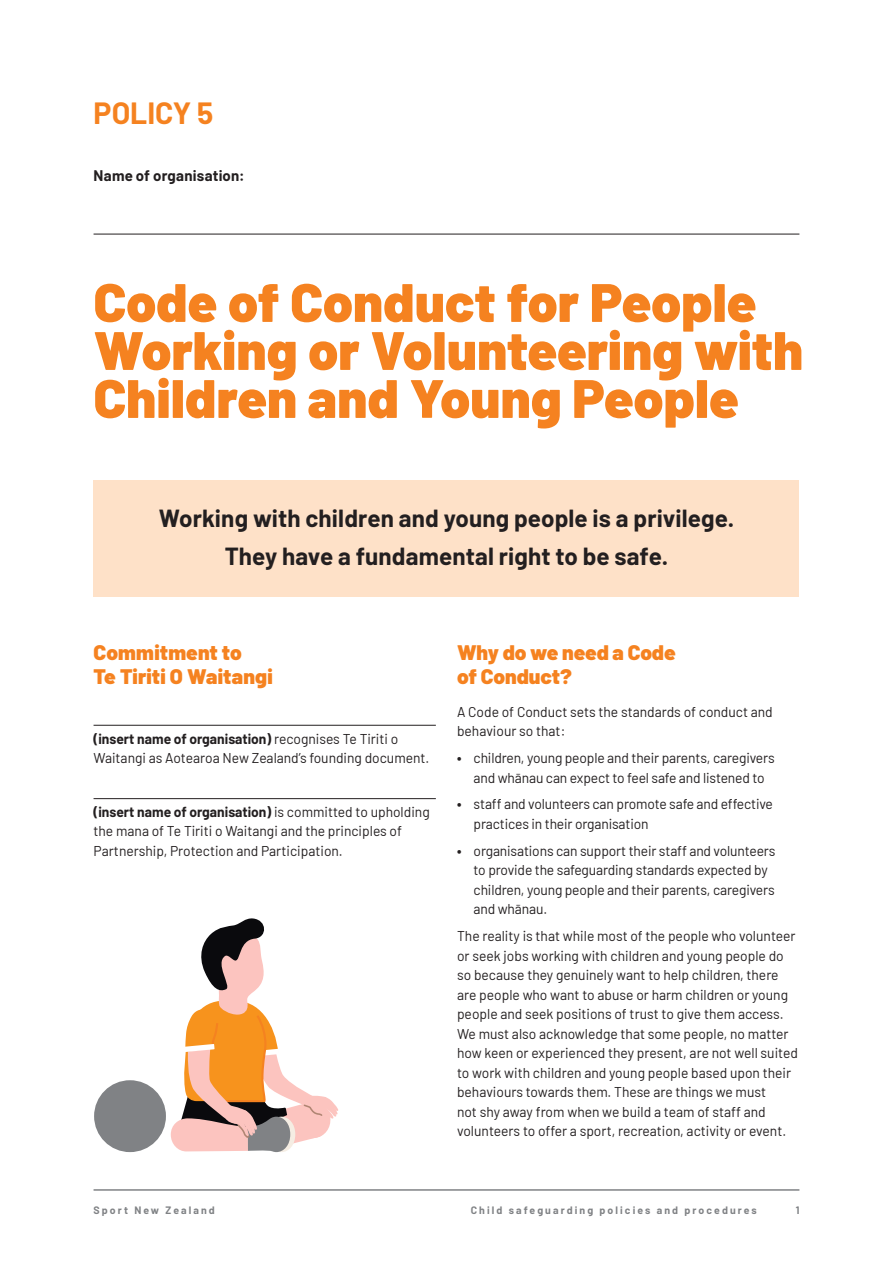
<style>
.page{position:relative;width:893px;height:1263px;background:#fff}
.page>*{position:absolute;margin:0;border:0;box-sizing:border-box;transform-origin:0 0}
.t1{font:900 54px/48px "Barlow";color:#f58220}
.t2{font:700 30px "Barlow";letter-spacing:-.005em;color:#f58220}
.t3{font:700 24.15px/38px "Barlow";letter-spacing:.005em;color:#231f20;text-align:center}
.t4{font:900 21px/24px "Barlow";color:#f58220}
.t5{font:700 15px "Barlow";letter-spacing:.015em;color:#231f20}
.t6{font:14.25px/19.5px "Barlow";letter-spacing:-.005em;color:#231f20}
.t7{font:700 10.5px "Barlow";letter-spacing:.2em;color:#808285}
.s1{font-weight:700}
</style>
<div class="page">
<hr style="left:94px;top:1189px;width:705px;height:2px;background:#808285">
<div style="left:94px;top:480px;width:705px;height:117px;background:#fee1c8"></div>
<div style="left:94px;top:1080px;width:72px;height:72px;background:#808285;border-radius:50%"></div>
<svg style="left:171px;top:918px;width:167px;height:234px"></svg>
<hr style="left:94px;top:725px;width:342px;height:1px;background:#231f20">
<hr style="left:94px;top:798px;width:342px;height:1px;background:#231f20">
<hr style="left:94px;top:234px;width:705px;height:1px;background:#231f20">
<h2 class="t2" style="left:94px;top:94px;width:121px">POLICY 5</h2>
<p class="t5" style="left:94px;top:166px;width:153px">Name of organisation:</p>
<h1 class="t1" style="left:94px;top:276px;width:711px">Code of Conduct for People<br>Working or Volunteering with<br>Children and Young People</h1>
<h3 class="t3" style="left:159px;top:498px;width:577px">Working with children and young people is a privilege.<br>They have a fundamental right to be safe.</h3>
<h3 class="t4" style="left:94px;top:640px;width:181px">Commitment to<br>Te Tiriti O Waitangi</h3>
<p class="t6" style="left:94px;top:728px;width:337px"><span class="s1">(insert name of organisation)</span> recognises Te Tiriti o<br>Waitangi as Aotearoa New Zealand’s founding document.</p>
<p class="t6" style="left:94px;top:801px;width:338px"><span class="s1">(insert name of organisation)</span> is committed to upholding the mana of Te Tiriti o Waitangi and the principles of<br>Partnership, Protection and Participation.</p>
<h3 class="t4" style="left:457px;top:640px;width:220px">Why do we need a Code of Conduct?</h3>
<p class="t6" style="left:457px;top:701px;width:317px">A Code of Conduct sets the standards of conduct and behaviour so that:</p>
<p class="t6" style="left:457px;top:747px;width:319px;text-align:center"><span class="s1">•</span> children, young people and their parents, caregivers and whānau can expect to feel safe and listened to</p>
<p class="t6" style="left:474px;top:794px;width:301px;text-indent:-16px"><span class="s1">•</span> staff and volunteers can promote safe and effective practices in their organisation</p>
<p class="t6" style="left:474px;top:840px;width:303px;text-indent:-16px"><span class="s1">•</span> organisations can support their staff and volunteers to provide the safeguarding standards expected by children, young people and their parents, caregivers and whānau.</p>
<p class="t6" style="left:457px;top:926px;width:342px">The reality is that while most of the people who volunteer or seek jobs working with children and young people do so because they genuinely want to help children, there are people who want to abuse or harm children or young people and seek positions of trust to give them access.<br>We must also acknowledge that some people, no matter how keen or experienced they present, are not well suited to work with children and young people based upon their behaviours towards them. These are things we must<br>not shy away from when we build a team of staff and volunteers to offer a sport, recreation, activity or event.</p>
<p class="t7" style="left:94px;top:1203px;width:123px">Sport New Zealand</p>
<p class="t7" style="left:471px;top:1203px;width:288px">Child safeguarding policies and procedures</p>
<p class="t7" style="left:796px;top:1203px;width:5px">1</p>
</div>
